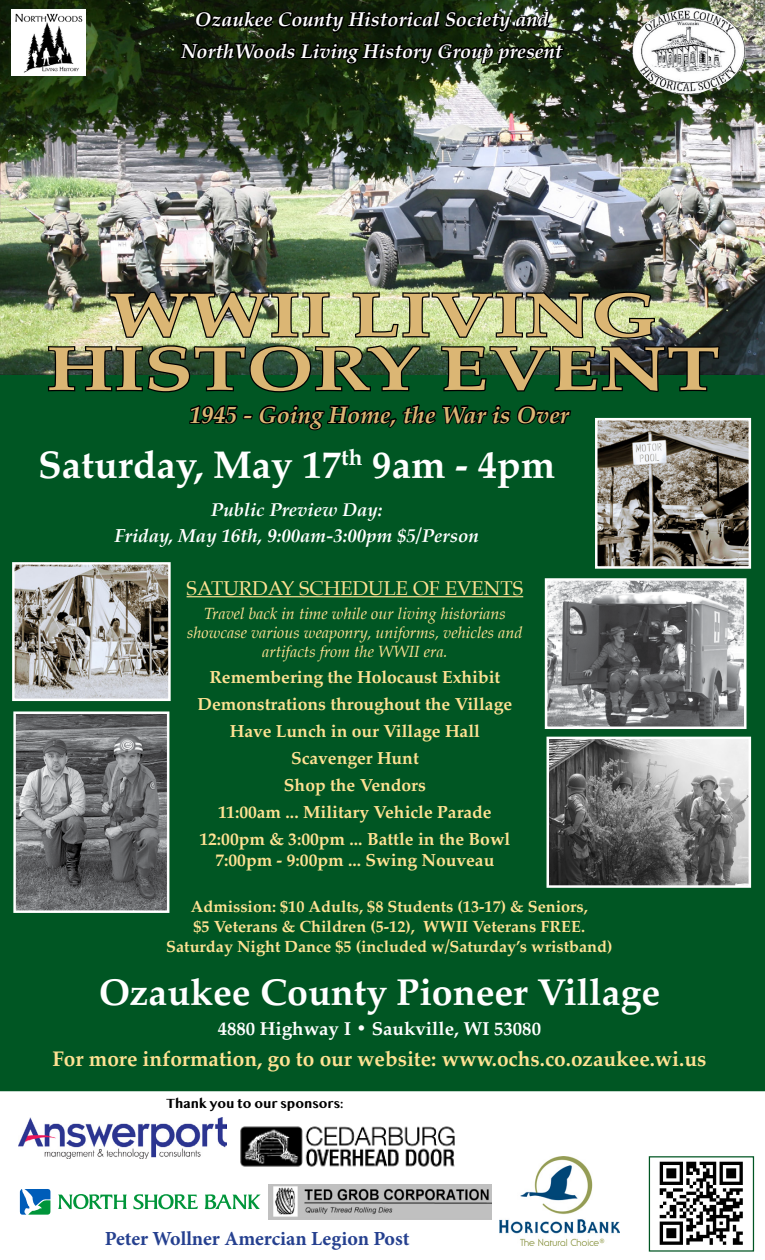
<style>
.page{position:relative;width:765px;height:1260px;background:#fff}
.page>*{position:absolute;margin:0;border:0;box-sizing:border-box;transform-origin:0 0}
.t1{font:700 62.5px/53.8px "Palatino";color:#dbb674;scale:1.28 1}
.t2{font:700 38.75px "Palatino";color:#fff}
.t3{font:700 37.5px "Palatino";color:#fff}
.t4{font:italic 700 23.75px "Palatino";color:#dbb674}
.t5{font:700 21.25px "Palatino";color:#ffe293}
.t6{font:italic 700 20px/31.2px "Palatino";color:#fff;text-align:center}
.t7{font:700 20px "Minion Pro";letter-spacing:-.005em;color:#25408f}
.t8{font:20px "Palatino";color:#ffe293}
.t9{font:italic 700 18.75px/26.2px "Palatino";color:#fff;text-align:center}
.t10{font:700 18.75px "Palatino";color:#fff}
.t11{font:700 17.5px/26.9px "Palatino";color:#ffe293;text-align:center}
.t12{font:700 16.25px/20px "Palatino";color:#ffe293;text-align:center}
.t13{font:italic 16.25px/18.8px "Palatino";color:#ffe293;text-align:center}
.t14{font:700 13.75px "Sinhala MN";color:#000}
</style>
<div class="page">
<div style="left:0;top:0;width:765px;height:1091px;background:#005623"></div>
<img style="left:1px;top:0;width:764px;height:375px">
<img style="left:598px;top:421px;width:150px;height:145px">
<div style="left:595px;top:418px;width:156px;height:151px;border:2px solid #fff"></div>
<img style="left:548px;top:581px;width:196px;height:145px">
<div style="left:545px;top:578px;width:202px;height:151px;border:2px solid #fff"></div>
<img style="left:16px;top:714px;width:150px;height:196px">
<div style="left:13px;top:711px;width:156px;height:202px;border:2px solid #fff"></div>
<img style="left:47px;top:0;width:674px;height:488px">
<img style="left:631px;top:8px;width:115px;height:86px">
<hr style="left:187px;top:596px;width:336px;height:1px;background:#ffe293">
<img style="left:550px;top:740px;width:198px;height:145px">
<div style="left:547px;top:737px;width:204px;height:151px;border:2px solid #fff"></div>
<img style="left:659px;top:1161px;width:84px;height:84px">
<div style="left:649px;top:1156px;width:105px;height:96px;border:1px solid #005623"></div>
<img style="left:12px;top:10px;width:73px;height:65px">
<img style="left:18px;top:1118px;width:208px;height:41px">
<img style="left:240px;top:1126px;width:215px;height:41px">
<svg style="left:133px;top:1194px;width:65px;height:15px"></svg>
<svg style="left:205px;top:1194px;width:56px;height:15px"></svg>
<svg style="left:18px;top:1188px;width:34px;height:28px"></svg>
<svg style="left:20px;top:1189px;width:30px;height:26px"></svg>
<svg style="left:58px;top:1194px;width:69px;height:15px"></svg>
<img style="left:268px;top:1185px;width:224px;height:34px">
<img style="left:15px;top:565px;width:153px;height:133px">
<div style="left:12px;top:562px;width:159px;height:139px;border:2px solid #fff"></div>
<img style="left:499px;top:1156px;width:120px;height:89px">
<p class="t6" style="left:181px;top:4px;width:383px">Ozaukee County Historical Society and<br>NorthWoods Living History Group present</p>
<h1 class="t1" style="left:46px;top:287px;width:479px;text-indent:62px">WWII LIVING<br>HISTORY Event</h1>
<h3 class="t4" style="left:190px;top:395px;width:381px">1945 - Going Home, the War is Over</h3>
<h2 class="t2" style="left:38px;top:432px;width:519px">Saturday, May 17<sup>th</sup> 9am - 4pm</h2>
<p class="t9" style="left:114px;top:496px;width:366px">Public Preview Day:<br>Friday, May 16th, 9:00am-3:00pm $5/Person</p>
<p class="t8" style="left:187px;top:571px;width:337px">SATURDAY SCHEDULE OF EVENTS</p>
<p class="t13" style="left:187px;top:604px;width:337px">Travel back in time while our living historians showcase various weaponry, uniforms, vehicles and artifacts from the WWII era.</p>
<p class="t11" style="left:198px;top:664px;width:316px">Remembering the Holocaust Exhibit<br>Demonstrations throughout the Village<br>Have Lunch in our Village Hall<br>Scavenger Hunt<br>Shop the Vendors<br>11:00am ... Military Vehicle Parade<br>12:00pm &amp; 3:00pm ... Battle in the Bowl</p>
<p class="t11" style="left:215px;top:846px;width:281px">7:00pm - 9:00pm ... Swing Nouveau</p>
<p class="t12" style="left:166px;top:896px;width:448px">Admission: $10 Adults, $8 Students (13-17) &amp; Seniors,<br>$5 Veterans &amp; Children (5-12), WWII Veterans FREE.<br>Saturday Night Dance $5 (included w/Saturday’s wristband)</p>
<h3 class="t3" style="left:99px;top:960px;width:563px">Ozaukee County Pioneer Village</h3>
<p class="t10" style="left:218px;top:1012px;width:325px">4880 Highway I • Saukville, WI 53080</p>
<p class="t5" style="left:52px;top:1041px;width:656px">For more information, go to our website: www.ochs.co.ozaukee.wi.us</p>
<p class="t14" style="left:166px;top:1098px;width:179px">Thank you to our sponsors:</p>
<p class="t7" style="left:105px;top:1224px;width:306px">Peter Wollner Amercian Legion Post</p>
</div>
